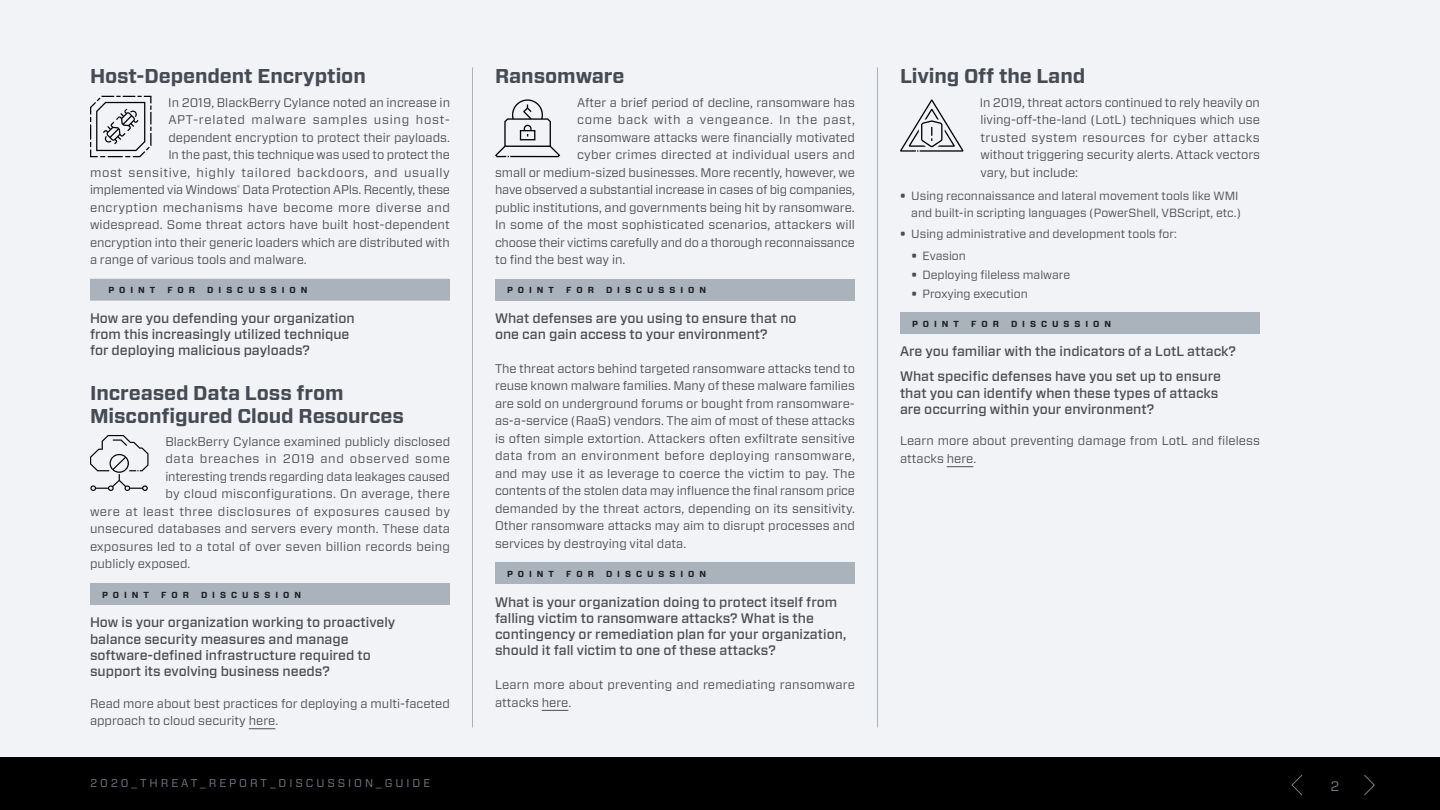
<style>
.page{position:relative;width:1440px;height:810px;background:#fff}
.page>*{position:absolute;margin:0;border:0;box-sizing:border-box;transform-origin:0 0}
.t1{font:700 20px/22.5px "Forza";letter-spacing:-.005em;color:#464b53}
.t2{font:500 13.75px/16.2px "Forza";color:#4d4d4f}
.t3{font:13.75px "Forza";color:#777e87}
.t4{font:12.5px/17.5px "Forza";color:#4d4d4f}
.t5{font:12.5px "Forza";letter-spacing:.035em;color:#4d4d4f}
.t6{font:12.5px "Forza";letter-spacing:.045em;color:#4d4d4f}
.t7{font:12.5px "Forza";letter-spacing:.05em;color:#4d4d4f}
.t8{font:12.5px "Forza";letter-spacing:.02em;color:#4d4d4f}
.t9{font:12.5px "Forza";letter-spacing:.055em;color:#4d4d4f}
.t10{font:11.88px/17.5px "Forza";color:#4d4d4f;text-align:right}
.t11{font:11.25px "Forza";letter-spacing:.26em;color:#777e87}
.t12{font:700 8.75px "Forza";letter-spacing:.57em;color:#1d1f23}
.s1{font-weight:700}
</style>
<div class="page">
<div style="left:0;top:0;width:1440px;height:799px;background:#f1f3f7"></div>
<div style="left:0;top:757px;width:1440px;height:53px;background:#000"></div>
<svg style="left:1364px;top:775px;width:11px;height:20px"></svg>
<svg style="left:1292px;top:775px;width:10px;height:20px"></svg>
<svg style="left:249px;top:729px;width:26px;height:1px"></svg>
<svg style="left:90px;top:96px;width:61px;height:61px"></svg>
<div style="left:90px;top:279px;width:360px;height:22px;background:#aab2bc"></div>
<svg style="left:90px;top:435px;width:59px;height:56px"></svg>
<div style="left:90px;top:583px;width:360px;height:22px;background:#aab2bc"></div>
<svg style="left:542px;top:710px;width:26px;height:1px"></svg>
<svg style="left:495px;top:99px;width:65px;height:58px"></svg>
<div style="left:495px;top:279px;width:360px;height:22px;background:#aab2bc"></div>
<div style="left:495px;top:562px;width:360px;height:22px;background:#aab2bc"></div>
<svg style="left:947px;top:466px;width:26px;height:1px"></svg>
<svg style="left:900px;top:100px;width:64px;height:52px"></svg>
<div style="left:900px;top:312px;width:360px;height:22px;background:#aab2bc"></div>
<hr style="left:472px;top:68px;width:1px;height:660px;background:#aab2bc">
<hr style="left:877px;top:68px;width:1px;height:660px;background:#aab2bc">
<h1 class="t1" style="left:90px;top:66px;width:277px">Host-Dependent Encryption</h1>
<p class="t4" style="left:168px;top:93px;width:283px">In 2019, BlackBerry Cylance noted an increase in</p>
<p class="t9" style="left:168px;top:111px;width:283px">APT-related malware samples using host-</p>
<p class="t4" style="left:168px;top:128px;width:283px">dependent encryption to protect their payloads.</p>
<p class="t4" style="left:168px;top:146px;width:283px">In the past, this technique was used to protect the</p>
<p class="t7" style="left:90px;top:164px;width:361px">most sensitive, highly tailored backdoors, and usually</p>
<p class="t4" style="left:90px;top:181px;width:362px">implemented via Windows<sup>®</sup> Data Protection APIs. Recently, these</p>
<p class="t5" style="left:90px;top:199px;width:362px">encryption mechanisms have become more diverse and</p>
<p class="t4" style="left:90px;top:216px;width:361px">widespread. Some threat actors have built host-dependent</p>
<p class="t4" style="left:90px;top:233px;width:361px">encryption into their generic loaders which are distributed with</p>
<p class="t4" style="left:90px;top:251px;width:218px">a range of various tools and malware.</p>
<p class="t12" style="left:108px;top:284px;width:49px">POINT</p>
<p class="t12" style="left:167px;top:284px;width:29px">FOR</p>
<p class="t12" style="left:207px;top:284px;width:102px">DISCUSSION</p>
<p class="t2" style="left:90px;top:310px;width:266px">How are you defending your organization from this increasingly utilized technique for deploying malicious payloads?</p>
<h1 class="t1" style="left:90px;top:382px;width:316px">Increased Data Loss from<br>Misconfigured Cloud Resources</h1>
<p class="t4" style="left:165px;top:433px;width:286px">BlackBerry Cylance examined publicly disclosed</p>
<p class="t6" style="left:165px;top:451px;width:286px">data breaches in 2019 and observed some</p>
<p class="t4" style="left:165px;top:468px;width:286px">interesting trends regarding data leakages caused</p>
<p class="t8" style="left:165px;top:486px;width:286px">by cloud misconfigurations. On average, there</p>
<p class="t5" style="left:90px;top:503px;width:362px">were at least three disclosures of exposures caused by</p>
<p class="t4" style="left:90px;top:520px;width:362px">unsecured databases and servers every month. These data</p>
<p class="t4" style="left:90px;top:538px;width:361px">exposures led to a total of over seven billion records being</p>
<p class="t4" style="left:90px;top:555px;width:102px">publicly exposed.</p>
<p class="t12" style="left:102px;top:589px;width:49px">POINT</p>
<p class="t12" style="left:161px;top:589px;width:29px">FOR</p>
<p class="t12" style="left:201px;top:589px;width:102px">DISCUSSION</p>
<p class="t2" style="left:90px;top:614px;width:307px">How is your organization working to proactively balance security measures and manage software-defined infrastructure required to support its evolving business needs?</p>
<p class="t4" style="left:90px;top:694px;width:361px">Read more about best practices for deploying a multi-faceted approach to cloud security here.</p>
<h1 class="t1" style="left:495px;top:66px;width:131px">Ransomware</h1>
<p class="t4" style="left:577px;top:93px;width:279px">After a brief period of decline, ransomware has</p>
<p class="t6" style="left:577px;top:111px;width:279px">come back with a vengeance. In the past,</p>
<p class="t4" style="left:577px;top:128px;width:279px">ransomware attacks were financially motivated</p>
<p class="t4" style="left:577px;top:146px;width:279px">cyber crimes directed at individual users and</p>
<p class="t4" style="left:495px;top:163px;width:361px">small or medium-sized businesses. More recently, however, we</p>
<p class="t4" style="left:495px;top:181px;width:362px">have observed a substantial increase in cases of big companies,</p>
<p class="t4" style="left:495px;top:198px;width:361px">public institutions, and governments being hit by ransomware.</p>
<p class="t4" style="left:495px;top:216px;width:361px">In some of the most sophisticated scenarios, attackers will</p>
<p class="t4" style="left:495px;top:233px;width:361px">choose their victims carefully and do a thorough reconnaissance</p>
<p class="t4" style="left:495px;top:251px;width:132px">to find the best way in.</p>
<p class="t12" style="left:507px;top:284px;width:49px">POINT</p>
<p class="t12" style="left:566px;top:284px;width:29px">FOR</p>
<p class="t12" style="left:606px;top:284px;width:102px">DISCUSSION</p>
<p class="t2" style="left:495px;top:310px;width:303px">What defenses are you using to ensure that no one can gain access to your environment?</p>
<p class="t4" style="left:495px;top:360px;width:362px;text-align:justify">The threat actors behind targeted ransomware attacks tend to reuse known malware families. Many of these malware families are sold on underground forums or bought from ransomware&shy;as-a-service (RaaS) vendors. The aim of most of these attacks is often simple extortion. Attackers often exfiltrate sensitive data from an environment before deploying ransomware, and may use it as leverage to coerce the victim to pay. The contents of the stolen data may influence the final ransom price demanded by the threat actors, depending on its sensitivity.<br>Other ransomware attacks may aim to disrupt processes and services by destroying vital data.</p>
<p class="t12" style="left:507px;top:568px;width:49px">POINT</p>
<p class="t12" style="left:566px;top:568px;width:29px">FOR</p>
<p class="t12" style="left:606px;top:568px;width:102px">DISCUSSION</p>
<p class="t2" style="left:495px;top:594px;width:353px">What is your organization doing to protect itself from falling victim to ransomware attacks? What is the contingency or remediation plan for your organization, should it fall victim to one of these attacks?</p>
<p class="t4" style="left:495px;top:676px;width:361px">Learn more about preventing and remediating ransomware attacks here.</p>
<h1 class="t1" style="left:900px;top:66px;width:187px">Living Off the Land</h1>
<p class="t4" style="left:980px;top:93px;width:282px;text-align:justify">In 2019, threat actors continued to rely heavily on living-off-the-land (LotL) techniques which use trusted system resources for cyber attacks without triggering security alerts. Attack vectors vary, but include:</p>
<p class="t10" style="left:900px;top:187px;width:343px"><span class="s1">•</span> Using reconnaissance and lateral movement tools like WMI and built-in scripting languages (PowerShell, VBScript, etc.)</p>
<p class="t10" style="left:900px;top:225px;width:278px"><span class="s1">•</span> Using administrative and development tools for:</p>
<p class="t10" style="left:911px;top:246px;width:56px"><span class="s1">•</span> Evasion</p>
<p class="t10" style="left:911px;top:266px;width:161px"><span class="s1">•</span> Deploying fileless malware</p>
<p class="t10" style="left:911px;top:285px;width:118px"><span class="s1">•</span> Proxying execution</p>
<p class="t12" style="left:912px;top:318px;width:49px">POINT</p>
<p class="t12" style="left:971px;top:318px;width:29px">FOR</p>
<p class="t12" style="left:1011px;top:318px;width:102px">DISCUSSION</p>
<p class="t2" style="left:900px;top:339px;width:338px;line-height:25.2px">Are you familiar with the indicators of a LotL attack?<br>What specific defenses have you set up to ensure</p>
<p class="t2" style="left:900px;top:385px;width:320px">that you can identify when these types of attacks are occurring within your environment?</p>
<p class="t4" style="left:900px;top:432px;width:362px">Learn more about preventing damage from LotL and fileless attacks here.</p>
<p class="t11" style="left:90px;top:775px;width:342px">2020_THREAT_REPORT_DISCUSSION_GUIDE</p>
<p class="t3" style="left:1330px;top:777px;width:10px">2</p>
</div>
